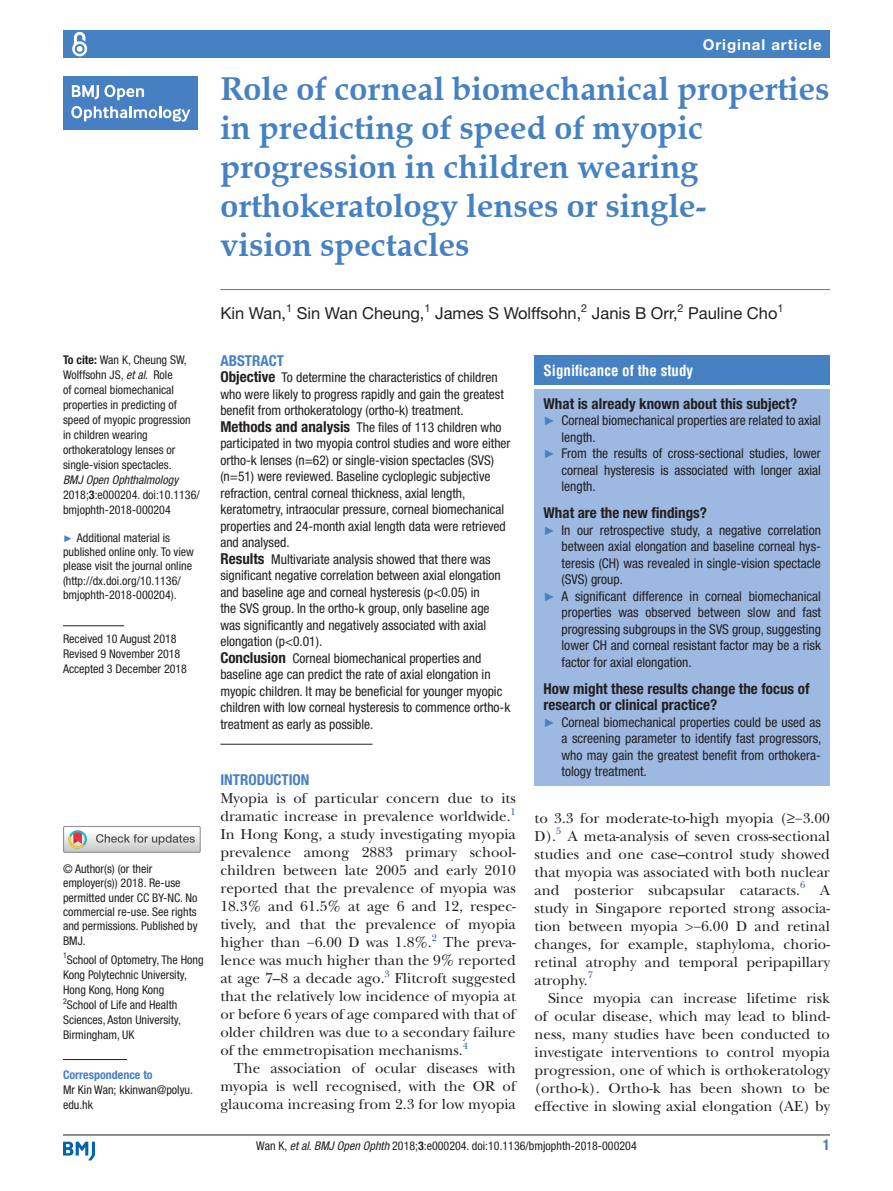
<style>
.page{position:relative;width:893px;height:1191px;background:#fff}
.page>*{position:absolute;margin:0;border:0;box-sizing:border-box;transform-origin:0 0}
.t1{font:700 33px/39px "Zapf Calligraphic 801 BT";color:#4681c2}
.t2{font:16.5px "Helvetica Neue LT Std";color:#231f20}
.t3{font:15px/18px "New Baskerville";color:#231f20;text-align:justify}
.t4{font:700 condensed 15px/16.5px "Helvetica Neue LT Std";color:#231f20}
.t5{font:700 condensed 15px "Helvetica";color:#fff}
.t6{font:700 condensed 15px "Helvetica Neue LT Std";color:#4681c2}
.t7{font:700 15px "Helvetica Neue LT Std";letter-spacing:.065em;color:#fff}
.t8{font:condensed 13.5px/16.5px "Helvetica Neue LT Std";color:#231f20;text-align:justify}
.t9{font:condensed 12px/15px "Helvetica Neue LT Std";color:#231f20}
.t10{font:700 condensed 12px "Helvetica Neue LT Std";color:#4681c2}
.t11{font:10.95px "Helvetica Neue LT Std";color:#231f20}
.t12{font:9.9px "New Baskerville";color:#3853a3}
.t13{font:condensed 7.95px "Helvetica Neue LT Std";color:#231f20}
.s1{font-weight:700}
.s2{font-style:italic}
.s3{font-family:"Arial";font-stretch:normal;font-size:9.75px;color:#4681c2}
.s4{font-weight:700;font-size:15px}
.s5{font-family:"Arial";font-stretch:normal;font-size:12px;color:#4681c2}
</style>
<div class="page">
<hr style="left:63px;top:1134px;width:767px;height:1px;background:#231f20">
<svg style="left:63px;top:1141px;width:32px;height:19px"></svg>
<div style="left:63px;top:31px;width:767px;height:27px;background:#4681c2"></div>
<svg style="left:72px;top:31px;width:16px;height:26px"></svg>
<hr style="left:220px;top:289px;width:610px;height:1px;background:#4681c2">
<hr style="left:63px;top:625px;width:61px;height:1px;background:#231f20">
<hr style="left:63px;top:1059px;width:64px;height:1px;background:#231f20">
<div style="left:63px;top:826px;width:138px;height:27px;border:1px solid #969090"></div>
<svg style="left:64px;top:826px;width:136px;height:26px"></svg>
<div style="left:63px;top:77px;width:135px;height:53px;background:#4780c2"></div>
<svg style="left:72px;top:85px;width:72px;height:15px"></svg>
<svg style="left:71px;top:106px;width:119px;height:16px"></svg>
<div style="left:535px;top:355px;width:295px;height:30px;background:#4681c2"></div>
<div style="left:535px;top:389px;width:295px;height:396px;background:#9db9e1"></div>
<hr style="left:220px;top:744px;width:153px;height:1px;background:#231f20">
<p class="t9" style="left:63px;top:352px;width:129px"><span class="s1">To cite:</span> Wan K, Cheung SW,<br>Wolffsohn JS, <span class="s2">et al</span>. Role<br>of corneal biomechanical properties in predicting of speed of myopic progression in children wearing orthokeratology lenses or single-vision spectacles.</p>
<p class="t9" style="left:63px;top:472px;width:138px"><span class="s2">BMJ Open Ophthalmology<br></span>2018;<span class="s1">3</span>:e000204. doi:10.1136/ bmjophth-2018-000204</p>
<p class="t9" style="left:63px;top:530px;width:133px;line-height:14.4px"><span class="s3">►</span> Additional material is published online only. To view please visit the journal online (http://dx.doi.org/10.1136/ bmjophth-2018-000204).</p>
<p class="t9" style="left:63px;top:631px;width:126px">Received 10 August 2018<br>Revised 9 November 2018<br>Accepted 3 December 2018</p>
<p class="t9" style="left:63px;top:861px;width:136px;line-height:14.4px">© Author(s) (or their employer(s)) 2018. Re-use permitted under CC BY-NC. No commercial re-use. See rights and permissions. Published by<br>BMJ.</p>
<p class="t13" style="left:63px;top:951px;width:5px">1</p>
<p class="t9" style="left:63px;top:952px;width:142px;text-indent:4px">School of Optometry, The Hong<br>Kong Polytechnic University,<br>Hong Kong, Hong Kong<br><sup>2</sup>School of Life and Health<br>Sciences, Aston University,<br>Birmingham, UK</p>
<p class="t10" style="left:63px;top:1068px;width:91px">Correspondence to</p>
<p class="t9" style="left:63px;top:1082px;width:131px">Mr Kin Wan; kkinwan@polyu. edu.hk</p>
<p class="t7" style="left:703px;top:35px;width:120px">Original article</p>
<h1 class="t1" style="left:220px;top:69px;width:611px">Role of corneal biomechanical properties in predicting of speed of myopic progression in children wearing orthokeratology lenses or single-<br>vision spectacles</h1>
<p class="t2" style="left:220px;top:303px;width:67px">Kin Wan,</p>
<p class="t11" style="left:286px;top:301px;width:8px">1</p>
<p class="t2" style="left:297px;top:303px;width:129px">Sin Wan Cheung,</p>
<p class="t11" style="left:425px;top:301px;width:8px">1</p>
<p class="t2" style="left:435px;top:303px;width:148px">James S Wolffsohn,</p>
<p class="t11" style="left:581px;top:301px;width:8px">2</p>
<p class="t2" style="left:592px;top:303px;width:87px">Janis B Orr,</p>
<p class="t11" style="left:678px;top:301px;width:8px">2</p>
<p class="t2" style="left:688px;top:303px;width:91px">Pauline Cho</p>
<p class="t11" style="left:777px;top:301px;width:8px">1</p>
<p class="t6" style="left:220px;top:351px;width:49px">Abstract</p>
<p class="t8" style="left:220px;top:369px;width:292px;text-align:left"><span class="s4">Objective</span> To determine the characteristics of children who were likely to progress rapidly and gain the greatest benefit from orthokeratology (ortho-k) treatment.<br><span class="s4">Methods and analysis</span> The files of 113 children who participated in two myopia control studies and wore either ortho-k lenses (n=62) or single-vision spectacles (SVS) (n=51) were reviewed. Baseline cycloplegic subjective refraction, central corneal thickness, axial length, keratometry, intraocular pressure, corneal biomechanical properties and 24-month axial length data were retrieved and analysed.<br><span class="s4">Results</span> Multivariate analysis showed that there was significant negative correlation between axial elongation and baseline age and corneal hysteresis (p&lt;0.05) in<br>the SVS group. In the ortho-k group, only baseline age was significantly and negatively associated with axial elongation (p&lt;0.01).<br><span class="s4">Conclusion</span> Corneal biomechanical properties and baseline age can predict the rate of axial elongation in myopic children. It may be beneficial for younger myopic children with low corneal hysteresis to commence ortho-k treatment as early as possible.</p>
<p class="t6" style="left:220px;top:771px;width:61px">Introductio</p>
<p class="t6" style="left:301px;top:771px;width:10px">n</p>
<p class="t3" style="left:220px;top:789px;width:297px">Myopia is of particular concern due to its dramatic increase in prevalence worldwide.</p>
<p class="t12" style="left:511px;top:805px;width:7px">1</p>
<p class="t3" style="left:220px;top:825px;width:297px">In Hong Kong, a study investigating myopia prevalence among 2883 primary school&shy;children between late 2005 and early 2010 reported that the prevalence of myopia was 18.3% and 61.5% at age 6 and 12, respec&shy;tively, and that the prevalence of myopia higher than −6.00 D was 1.8%.</p>
<p class="t12" style="left:432px;top:931px;width:7px">2</p>
<p class="t3" style="left:220px;top:933px;width:297px;text-indent:223px">The preva&shy;lence was much higher than the 9% reported at age 7–8 a decade ago.</p>
<p class="t12" style="left:385px;top:967px;width:7px">3</p>
<p class="t3" style="left:220px;top:969px;width:297px;text-indent:174px">Flitcroft suggested that the relatively low incidence of myopia at or before 6 years of age compared with that of older children was due to a secondary failure of the emmetropisation mechanisms.<sup>4</sup></p>
<p class="t3" style="left:220px;top:1059px;width:297px;text-indent:14px">The association of ocular diseases with myopia is well recognised, with the OR of glaucoma increasing from 2.3 for low myopia</p>
<p class="t5" style="left:544px;top:361px;width:151px">Significance of the study</p>
<p class="t4" style="left:544px;top:395px;width:255px">What is already known about this subject?</p>
<p class="t8" style="left:544px;top:412px;width:279px"><span class="s5">►</span> Corneal biomechanical properties are related to axial</p>
<p class="t8" style="left:562px;top:429px;width:36px">length.</p>
<p class="t8" style="left:544px;top:445px;width:279px"><span class="s5">►</span> From the results of cross-sectional studies, lower</p>
<p class="t8" style="left:562px;top:462px;width:261px">corneal hysteresis is associated with longer axial</p>
<p class="t8" style="left:562px;top:478px;width:36px">length.</p>
<p class="t4" style="left:544px;top:504px;width:165px">What are the new findings?</p>
<p class="t8" style="left:544px;top:522px;width:279px"><span class="s5">►</span> In our retrospective study, a negative correlation</p>
<p class="t8" style="left:562px;top:538px;width:261px">between axial elongation and baseline corneal hys-</p>
<p class="t8" style="left:562px;top:555px;width:261px">teresis (CH) was revealed in single-vision spectacle</p>
<p class="t8" style="left:562px;top:571px;width:63px">(SVS) group.</p>
<p class="t8" style="left:544px;top:588px;width:279px"><span class="s5">►</span> A significant difference in corneal biomechanical</p>
<p class="t8" style="left:562px;top:604px;width:261px">properties was observed between slow and fast</p>
<p class="t8" style="left:562px;top:621px;width:261px">progressing subgroups in the SVS group, suggesting</p>
<p class="t8" style="left:562px;top:637px;width:261px">lower CH and corneal resistant factor may be a risk</p>
<p class="t8" style="left:562px;top:654px;width:132px">factor for axial elongation.</p>
<p class="t4" style="left:544px;top:680px;width:267px">How might these results change the focus of research or clinical practice?</p>
<p class="t8" style="left:562px;top:714px;width:261px;text-indent:-18px"><span class="s5">►</span> Corneal biomechanical properties could be used as a screening parameter to identify fast progressors, who may gain the greatest benefit from orthokera&shy;tology treatment.</p>
<p class="t3" style="left:535px;top:809px;width:297px">to 3.3 for moderate-to-high myopia (≥−3.00<br>D).<sup>5</sup> A meta-analysis of seven cross-sectional studies and one case–control study showed that myopia was associated with both nuclear and posterior subcapsular cataracts.</p>
<p class="t12" style="left:800px;top:879px;width:7px">6</p>
<p class="t3" style="left:535px;top:881px;width:297px;text-indent:285px">A study in Singapore reported strong associa&shy;tion between myopia &gt;−6.00 D and retinal changes, for example, staphyloma, chorio&shy;retinal atrophy and temporal peripapillary atrophy.</p>
<p class="t12" style="left:588px;top:969px;width:7px">7</p>
<p class="t3" style="left:535px;top:989px;width:297px;text-indent:14px">Since myopia can increase lifetime risk of ocular disease, which may lead to blind&shy;ness, many studies have been conducted to investigate interventions to control myopia progression, one of which is orthokeratology (ortho-k). Ortho-k has been shown to be effective in slowing axial elongation (AE) by</p>
<p class="t9" style="left:256px;top:1137px;width:382px">Wan K, <span class="s2">et al</span>. <span class="s2">BMJ Open Ophth</span> 2018;<span class="s1">3</span>:e000204. doi:10.1136/bmjophth-2018-000204</p>
<p class="t6" style="left:823px;top:1135px;width:9px">1</p>
</div>
